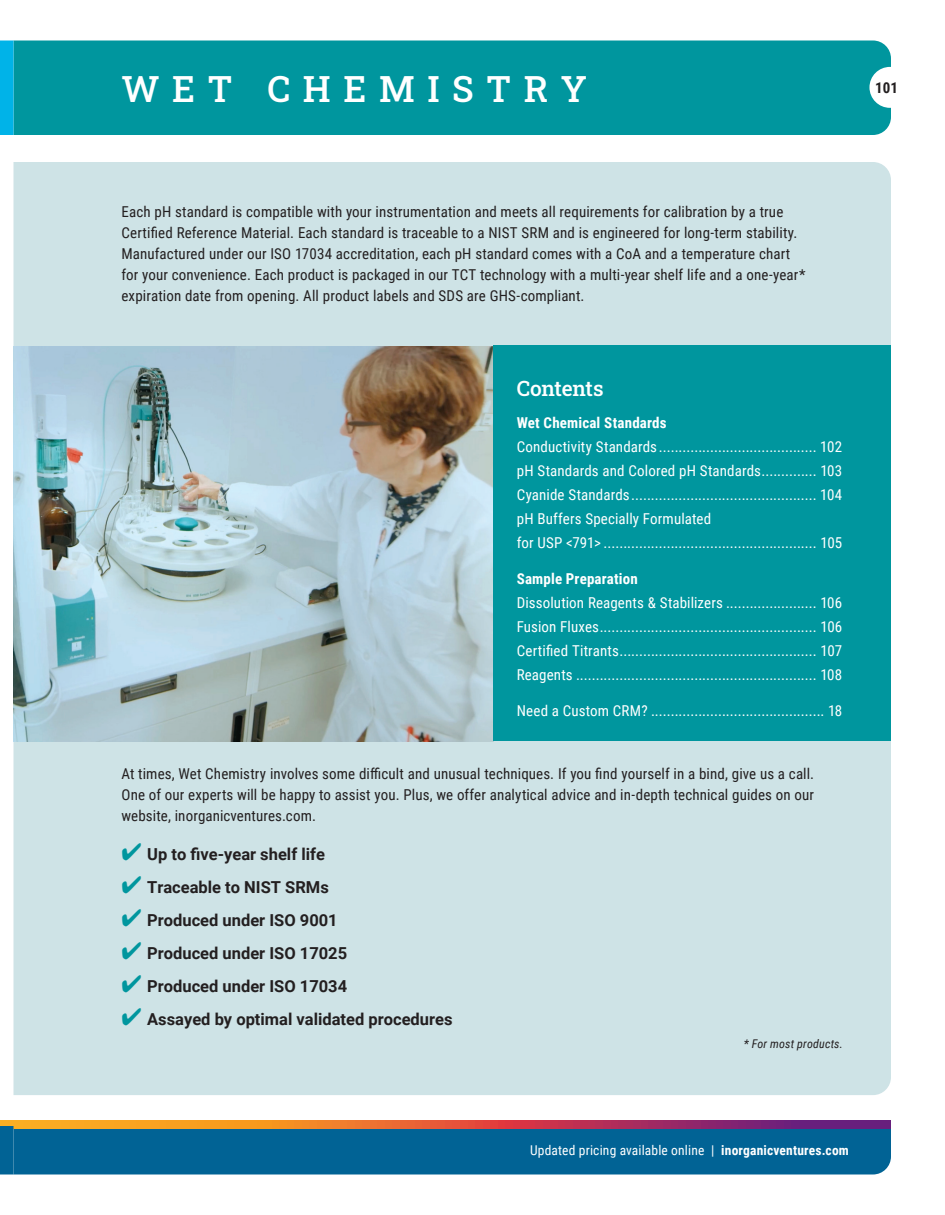
<style>
.page{position:relative;width:945px;height:1215px;background:#fff}
.page>*{position:absolute;margin:0;border:0;box-sizing:border-box;transform-origin:0 0}
.t1{font:500 36px "Roboto Slab";letter-spacing:.35em;color:#fff}
.t2{font:500 21px "Roboto Slab";letter-spacing:-.015em;color:#fff}
.t3{font:700 16.5px "Roboto";color:#231f20}
.t4{font:15px/21px "Roboto Condensed";letter-spacing:.01em;color:#231f20}
.t5{font:15px/24px "Roboto Condensed";letter-spacing:.01em;color:#fff}
.t6{font:700 15px "Roboto Condensed";letter-spacing:.01em;color:#fff}
.t7{font:700 15px "Roboto Condensed";color:#231f20}
.t8{font:13.5px "Roboto Condensed";letter-spacing:.01em;color:#fff}
.t9{font:italic 12px "Roboto Condensed";letter-spacing:.015em;color:#231f20}
.s1{color:#00969e}
.s2{font-weight:700}
</style>
<div class="page">
<div style="left:14px;top:40px;width:877px;height:95px;background:#00969e"></div>
<div style="left:869px;top:67px;width:41px;height:41px;background:#fff;border-radius:50%"></div>
<svg style="left:0;top:40px;width:14px;height:95px"></svg>
<svg style="left:0;top:1125px;width:891px;height:49px;background:#11628e"></svg>
<svg style="left:0;top:1120px;width:891px;height:5px;background:#c95e43"></svg>
<div style="left:14px;top:162px;width:877px;height:933px;background:#cee3e6"></div>
<img style="left:14px;top:346px;width:479px;height:395px">
<div style="left:494px;top:346px;width:397px;height:395px;background:#00969e"></div>
<h1 class="t1" style="left:122px;top:65px;width:467px">WET CHEMISTRY</h1>
<p class="t7" style="left:875px;top:77px;width:24px">101</p>
<p class="t4" style="left:122px;top:201px;width:685px">Each pH standard is compatible with your instrumentation and meets all requirements for calibration by a true Certified Reference Material. Each standard is traceable to a NIST SRM and is engineered for long-term stability.<br>Manufactured under our ISO 17034 accreditation, each pH standard comes with a CoA and a temperature chart for your convenience. Each product is packaged in our TCT technology with a multi-year shelf life and a one-year* expiration date from opening. All product labels and SDS are GHS-compliant.</p>
<h2 class="t2" style="left:517px;top:374px;width:88px">Contents</h2>
<p class="t6" style="left:517px;top:412px;width:151px">Wet Chemical Standards</p>
<p class="t5" style="left:517px;top:434px;width:327px">Conductivity Standards ........................................ 102 pH Standards and Colored pH Standards.............. 103<br>Cyanide Standards............................................... 104 pH Buffers Specially Formulated<br>for USP &lt;791&gt; ...................................................... 105</p>
<p class="t6" style="left:517px;top:568px;width:123px">Sample Preparation</p>
<p class="t5" style="left:517px;top:590px;width:327px;text-align:justify">Dissolution Reagents &amp; Stabilizers ....................... 106<br>Fusion Fluxes....................................................... 106<br>Certified Titrants.................................................. 107<br>Reagents ............................................................. 108</p>
<p class="t5" style="left:517px;top:698px;width:327px">Need a Custom CRM? ............................................ 18</p>
<p class="t4" style="left:122px;top:763px;width:694px;text-align:justify">At times, Wet Chemistry involves some difficult and unusual techniques. If you find yourself in a bind, give us a call.<br>One of our experts will be happy to assist you. Plus, we offer analytical advice and in-depth technical guides on our website, inorganicventures.com.</p>
<p class="t3" style="left:122px;top:843px;width:205px"><span class="s1">✔</span> Up to five-year shelf life</p>
<p class="t3" style="left:122px;top:876px;width:209px"><span class="s1">✔</span> Traceable to NIST SRMs</p>
<p class="t3" style="left:122px;top:909px;width:218px"><span class="s1">✔</span> Produced under ISO 9001</p>
<p class="t3" style="left:122px;top:942px;width:227px"><span class="s1">✔</span> Produced under ISO 17025</p>
<p class="t3" style="left:122px;top:975px;width:227px"><span class="s1">✔</span> Produced under ISO 17034</p>
<p class="t3" style="left:122px;top:1008px;width:333px"><span class="s1">✔</span> Assayed by optimal validated procedures</p>
<p class="t9" style="left:744px;top:1035px;width:101px">* For most products.</p>
<p class="t8" style="left:530px;top:1140px;width:320px">Updated pricing available online | <span class="s2">inorganicventures.com</span></p>
</div>
